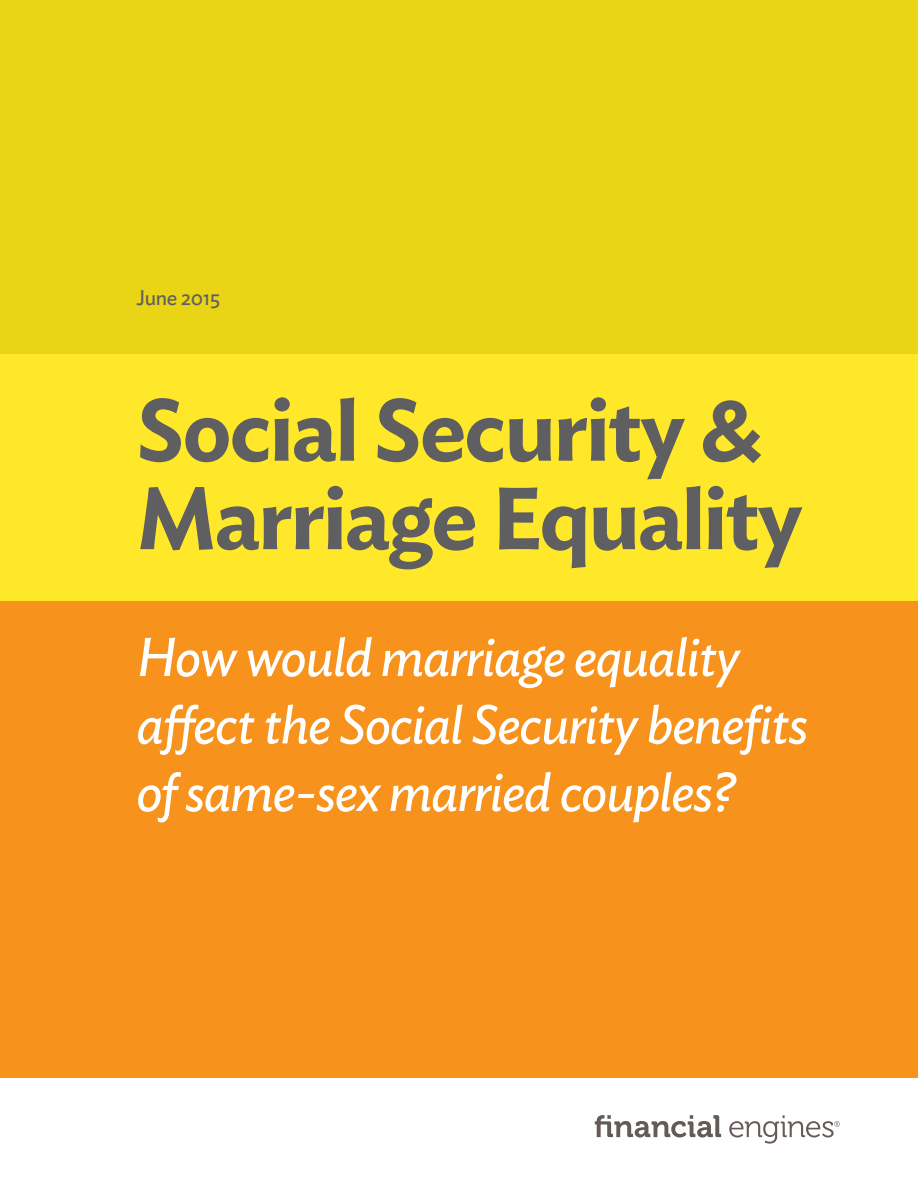
<style>
.page{position:relative;width:918px;height:1188px;background:#fff}
.page>*{position:absolute;margin:0;border:0;box-sizing:border-box;transform-origin:0 0}
.t1{font:600 87px/88.5px "Ideal Sans";letter-spacing:-.02em;color:#5f5f62}
.t2{font:italic 54px/67.5px "Ideal Sans";letter-spacing:-.02em;color:#fff}
.t3{font:21px "Ideal Sans";letter-spacing:-.02em;color:#5f5f62}
</style>
<div class="page">
<svg style="left:595px;top:1115px;width:126px;height:22px"></svg>
<svg style="left:729px;top:1115px;width:111px;height:29px"></svg>
<div style="left:0;top:0;width:918px;height:1078px;background:#f7931d"></div>
<div style="left:0;top:0;width:918px;height:467px;background:#e9d416"></div>
<div style="left:0;top:354px;width:918px;height:246px;background:#ffe82a"></div>
<p class="t3" style="left:136px;top:281px;width:85px">June 2015</p>
<h1 class="t1" style="left:136px;top:379px;width:667px">Social Security &amp;<br>Marriage Equality</h1>
<p class="t2" style="left:136px;top:619px;width:673px">How would marriage equality affect the Social Security benefits of same-sex married couples?</p>
</div>
